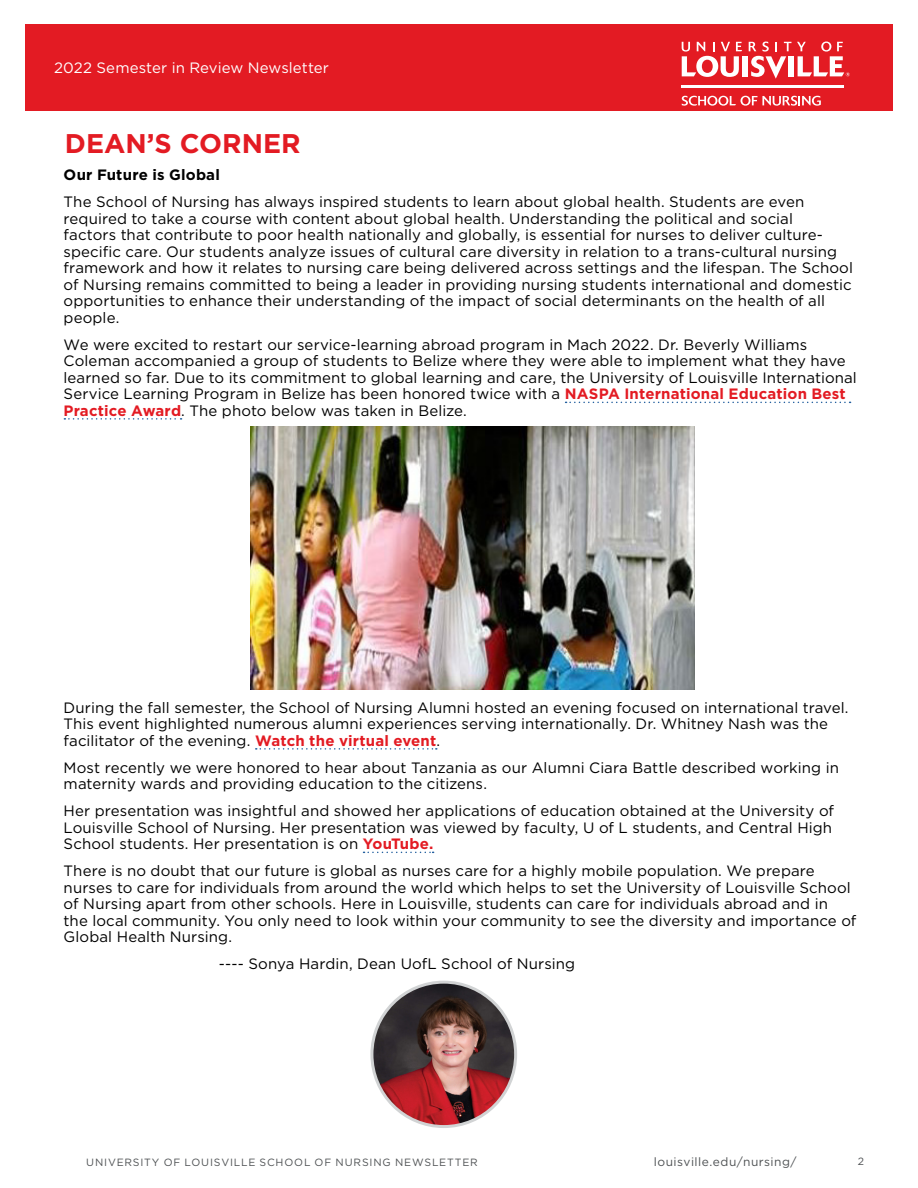
<style>
.page{position:relative;width:918px;height:1188px;background:#fff}
.page>*{position:absolute;margin:0;border:0;box-sizing:border-box;transform-origin:0 0}
.t1{font:700 27px "Gotham";color:#e31b23}
.t2{font:15px/16.5px "Gotham";letter-spacing:.005em;color:#000}
.t3{font:15px "Gotham";letter-spacing:.005em;color:#fff}
.t4{font:700 15px "Gotham";letter-spacing:.015em;color:#000}
.t5{font:12px "Gotham";letter-spacing:.04em;color:#4e5153}
.t6{font:10.5px "Gotham";letter-spacing:.08em;color:#4e5153}
.s1{font-weight:700;color:#e31b23}
</style>
<div class="page">
<div style="left:25px;top:25px;width:868px;height:86px;background:#e31b23"></div>
<div style="left:742px;top:56px;width:6px;height:20px;background:#fff"></div>
<div style="left:788px;top:56px;width:6px;height:20px;background:#fff"></div>
<svg style="left:682px;top:42px;width:60px;height:35px"></svg>
<svg style="left:749px;top:42px;width:42px;height:37px"></svg>
<svg style="left:797px;top:42px;width:53px;height:34px"></svg>
<svg style="left:682px;top:96px;width:139px;height:10px"></svg>
<hr style="left:682px;top:85px;width:162px;height:2px;background:#fff">
<svg style="left:364px;top:852px;width:70px;height:1px"></svg>
<svg style="left:256px;top:748px;width:181px;height:2px"></svg>
<svg style="left:64px;top:418px;width:118px;height:2px"></svg>
<svg style="left:566px;top:402px;width:285px;height:1px"></svg>
<img style="left:250px;top:427px;width:445px;height:262px">
<img style="left:372px;top:982px;width:144px;height:145px;border-radius:72px">
<div style="left:370px;top:981px;width:147px;height:147px;border:3px solid #d1d3d4;border-radius:50%"></div>
<p class="t3" style="left:54px;top:58px;width:277px">2022 Semester in Review Newsletter</p>
<p class="t1" style="left:65px;top:126px;width:237px">DEAN’S CORNER</p>
<p class="t4" style="left:64px;top:165px;width:158px">Our Future is Global</p>
<p class="t2" style="left:64px;top:193px;width:791px">The School of Nursing has always inspired students to learn about global health. Students are even required to take a course with content about global health. Understanding the political and social<br>factors that contribute to poor health nationally and globally, is essential for nurses to deliver culture&shy;specific care. Our students analyze issues of cultural care diversity in relation to a trans-cultural nursing framework and how it relates to nursing care being delivered across settings and the lifespan. The School of Nursing remains committed to being a leader in providing nursing students international and domestic opportunities to enhance their understanding of the impact of social determinants on the health of all people.</p>
<p class="t2" style="left:64px;top:336px;width:795px">We were excited to restart our service-learning abroad program in Mach 2022. Dr. Beverly Williams Coleman accompanied a group of students to Belize where they were able to implement what they have learned so far. Due to its commitment to global learning and care, the University of Louisville International Service Learning Program in Belize has been honored twice with a <span class="s1">NASPA International Education Best Practice Award</span>. The photo below was taken in Belize.</p>
<p class="t2" style="left:64px;top:699px;width:786px">During the fall semester, the School of Nursing Alumni hosted an evening focused on international travel.<br>This event highlighted numerous alumni experiences serving internationally. Dr. Whitney Nash was the facilitator of the evening. <span class="s1">Watch the virtual event</span>.</p>
<p class="t2" style="left:64px;top:759px;width:777px">Most recently we were honored to hear about Tanzania as our Alumni Ciara Battle described working in maternity wards and providing education to the citizens.</p>
<p class="t2" style="left:64px;top:802px;width:772px">Her presentation was insightful and showed her applications of education obtained at the University of<br>Louisville School of Nursing. Her presentation was viewed by faculty, U of L students, and Central High<br>School students. Her presentation is on <span class="s1">YouTube.</span></p>
<p class="t2" style="left:64px;top:862px;width:794px">There is no doubt that our future is global as nurses care for a highly mobile population. We prepare nurses to care for individuals from around the world which helps to set the University of Louisville School of Nursing apart from other schools. Here in Louisville, students can care for individuals abroad and in<br>the local community. You only need to look within your community to see the diversity and importance of Global Health Nursing.</p>
<p class="t2" style="left:219px;top:955px;width:358px">---- Sonya Hardin, Dean UofL School of Nursing</p>
<p class="t6" style="left:86px;top:1156px;width:393px">UNIVERSITY OF LOUISVILLE SCHOOL OF NURSING NEWSLETTER</p>
<p class="t5" style="left:654px;top:1154px;width:144px">louisville.edu/nursing/</p>
<p class="t6" style="left:858px;top:1155px;width:8px">2</p>
</div>
